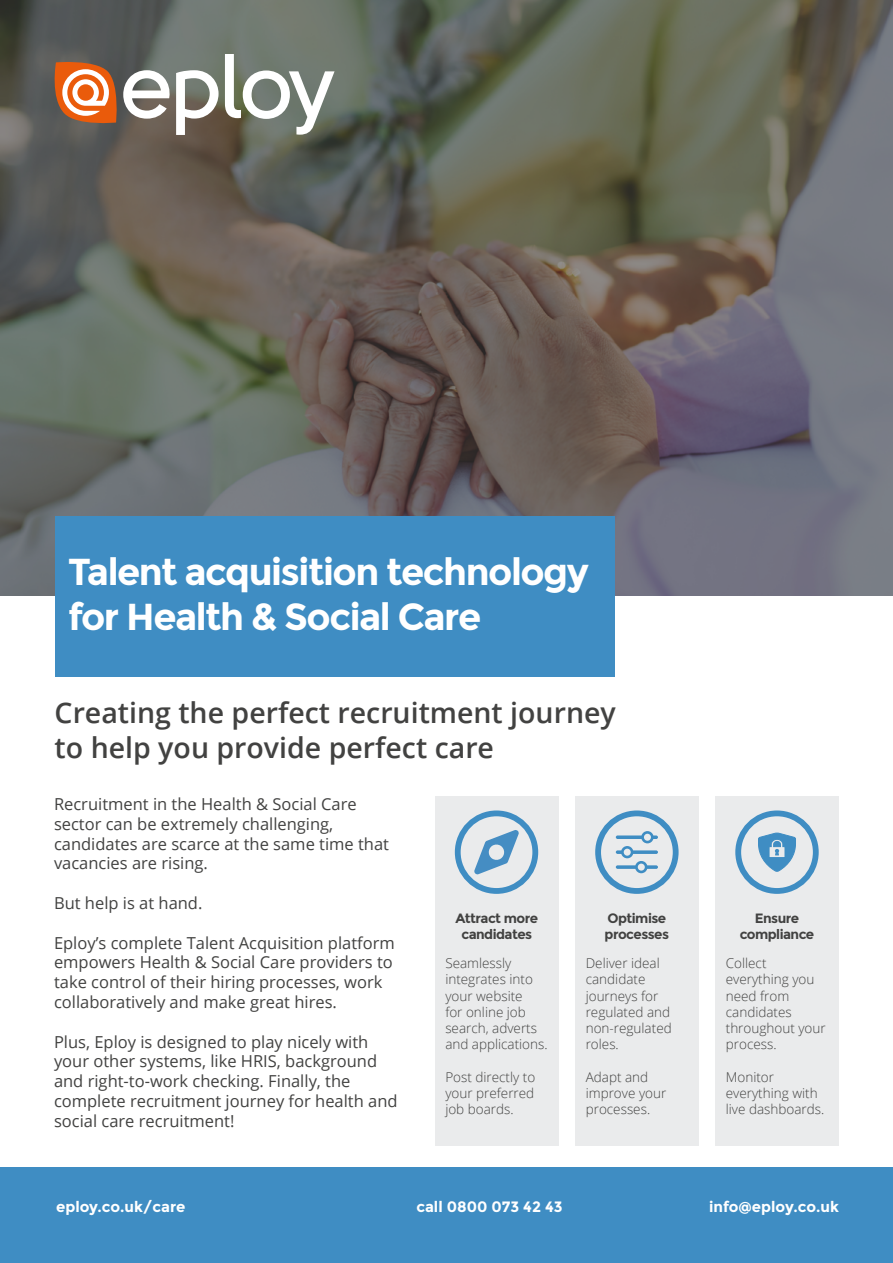
<style>
.page{position:relative;width:893px;height:1263px;background:#fff}
.page>*{position:absolute;margin:0;border:0;box-sizing:border-box;transform-origin:0 0}
.t1{font:700 37.5px/45px "Montserrat";letter-spacing:-.04em;color:#fff}
.t2{font:600 28.5px/34.2px "Open Sans";color:#424241}
.t3{font:16.5px/19.8px "Open Sans";color:#424241}
.t4{font:700 15px "Montserrat";color:#fff}
.t5{font:300 13.5px/16.2px "Open Sans";color:#424241}
.t6{font:700 13.5px/16.2px "Montserrat";letter-spacing:-.04em;color:#424241;text-align:center}
</style>
<div class="page">
<svg style="left:0;top:0;width:893px;height:595px;background:#676561"></svg>
<div style="left:55px;top:517px;width:559px;height:160px;background:#3f8dc3"></div>
<div style="left:0;top:1167px;width:893px;height:96px;background:#3f8dc3"></div>
<svg style="left:176px;top:70px;width:43px;height:65px"></svg>
<svg style="left:225px;top:54px;width:110px;height:81px"></svg>
<svg style="left:55px;top:59px;width:115px;height:67px"></svg>
<div style="left:435px;top:796px;width:124px;height:350px;background:#eaebec"></div>
<div style="left:575px;top:796px;width:124px;height:350px;background:#eaebec"></div>
<div style="left:715px;top:796px;width:124px;height:350px;background:#eaebec"></div>
<div style="left:735px;top:810px;width:84px;height:84px;border:6px solid #3f8dc3;border-radius:50%"></div>
<svg style="left:758px;top:833px;width:38px;height:38px"></svg>
<div style="left:595px;top:810px;width:84px;height:84px;border:6px solid #3f8dc3;border-radius:50%"></div>
<svg style="left:616px;top:831px;width:42px;height:42px"></svg>
<div style="left:455px;top:810px;width:83px;height:84px;border:6px solid #3f8dc3;border-radius:50%"></div>
<svg style="left:474px;top:830px;width:45px;height:45px"></svg>
<h1 class="t1" style="left:68px;top:549px;width:522px">Talent acquisition technology for Health &amp; Social Care</h1>
<h2 class="t2" style="left:55px;top:695px;width:563px">Creating the perfect recruitment journey to help you provide perfect care</h2>
<p class="t3" style="left:54px;top:794px;width:337px">Recruitment in the Health &amp; Social Care sector can be extremely challenging, candidates are scarce at the same time that vacancies are rising.</p>
<p class="t3" style="left:54px;top:893px;width:150px">But help is at hand.</p>
<p class="t3" style="left:54px;top:932px;width:342px">Eploy’s complete Talent Acquisition platform empowers Health &amp; Social Care providers to take control of their hiring processes, work collaboratively and make great hires.</p>
<p class="t3" style="left:54px;top:1031px;width:345px">Plus, Eploy is designed to play nicely with your other systems, like HRIS, background and right-to-work checking. Finally, the complete recruitment journey for health and social care recruitment!</p>
<p class="t6" style="left:605px;top:910px;width:66px;text-align:left">Optimise processes</p>
<p class="t6" style="left:456px;top:910px;width:84px">Attract more candidates</p>
<p class="t5" style="left:445px;top:955px;width:104px">Seamlessly integrates into your website<br>for online job search, adverts and applications.</p>
<p class="t5" style="left:445px;top:1068px;width:92px;text-align:justify">Post directly to your preferred job boards.</p>
<p class="t5" style="left:586px;top:955px;width:88px">Deliver ideal candidate journeys for regulated and non-regulated roles.</p>
<p class="t5" style="left:586px;top:1068px;width:82px">Adapt and improve your processes.</p>
<p class="t6" style="left:740px;top:910px;width:76px">Ensure compliance</p>
<p class="t5" style="left:726px;top:955px;width:101px">Collect everything you need from candidates throughout your process.</p>
<p class="t5" style="left:726px;top:1068px;width:100px">Monitor everything with live dashboards.</p>
<p class="t4" style="left:56px;top:1198px;width:131px">eploy.co.uk/care</p>
<p class="t4" style="left:416px;top:1198px;width:148px">call 0800 073 42 43</p>
<p class="t4" style="left:709px;top:1198px;width:131px">info@eploy.co.uk</p>
</div>
